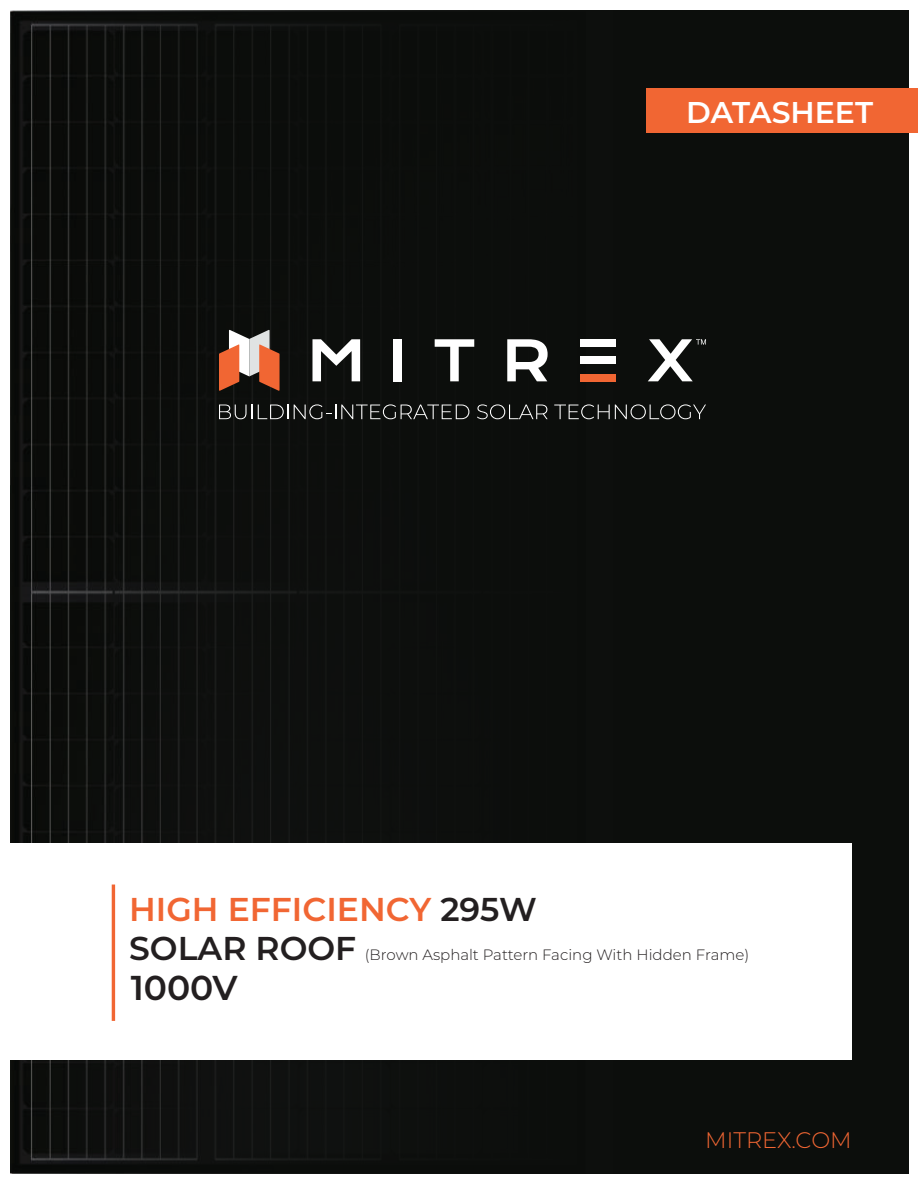
<style>
.page{position:relative;width:918px;height:1188px;background:#fff}
.page>*{position:absolute;margin:0;border:0;box-sizing:border-box;transform-origin:0 0}
.t1{font:600 34.5px "Montserrat";color:#231f20}
.t2{font:600 33px "Montserrat";color:#f16633}
.t3{font:600 30px "Montserrat";color:#fff}
.t4{font:300 22.5px "Montserrat";color:#f16633}
.t5{font:300 15px "Montserrat";color:#231f20}
.s1{color:#231f20}
.s2{font-weight:600;font-size:33px}
</style>
<div class="page">
<div style="left:9px;top:11px;width:900px;height:1163px;background:#0c0e0c"></div>
<div style="left:0;top:843px;width:852px;height:216px;background:#fff"></div>
<svg style="left:312px;top:339px;width:48px;height:42px"></svg>
<div style="left:393px;top:339px;width:9px;height:42px;background:#fff"></div>
<svg style="left:435px;top:339px;width:39px;height:42px"></svg>
<svg style="left:507px;top:339px;width:41px;height:42px"></svg>
<div style="left:581px;top:374px;width:35px;height:7px;background:#f16633"></div>
<div style="left:581px;top:357px;width:35px;height:7px;background:#fff"></div>
<div style="left:581px;top:339px;width:35px;height:8px;background:#fff"></div>
<svg style="left:648px;top:339px;width:58px;height:42px"></svg>
<svg style="left:219px;top:330px;width:61px;height:61px"></svg>
<svg style="left:219px;top:404px;width:250px;height:15px"></svg>
<svg style="left:477px;top:404px;width:71px;height:15px"></svg>
<svg style="left:554px;top:404px;width:152px;height:15px"></svg>
<div style="left:646px;top:88px;width:272px;height:45px;background:#f16633"></div>
<hr style="left:112px;top:885px;width:3px;height:136px;background:#f16633">
<h3 class="t3" style="left:686px;top:91px;width:188px">DATASHEET</h3>
<h2 class="t2" style="left:129px;top:886px;width:409px">HIGH EFFICIENCY <span class="s1">295W</span></h2>
<p class="t5" style="left:129px;top:945px;width:622px"><span class="s2">SOLAR ROOF</span> (Brown Asphalt Pattern Facing With Hidden Frame)</p>
<h1 class="t1" style="left:131px;top:963px;width:109px">1000V</h1>
<h3 class="t4" style="left:705px;top:1124px;width:148px">MITREX.COM</h3>
</div>
